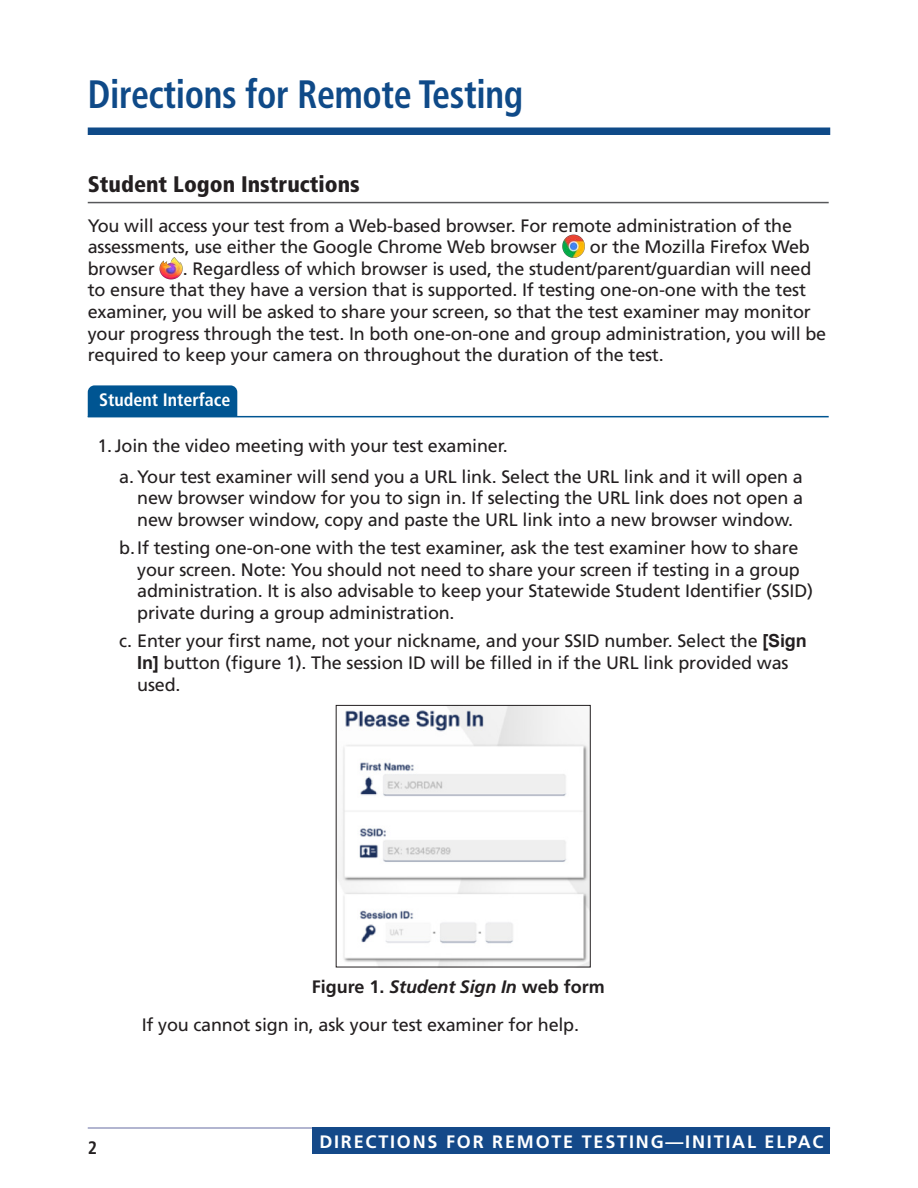
<style>
.page{position:relative;width:918px;height:1188px;background:#fff}
.page>*{position:absolute;margin:0;border:0;box-sizing:border-box;transform-origin:0 0}
.t1{font:700 condensed 39.6px "Frutiger LT Pro";letter-spacing:-.01em;color:#0f4a88;scale:.91 1}
.t2{font:900 condensed 22.5px "Frutiger LT Pro";color:#231f20}
.Body_Text{font:18px/21.6px "Frutiger LT Pro";letter-spacing:-.01em;color:#231f20}
.Numbered_List_indent{font:18px "Frutiger LT Pro";letter-spacing:-.01em;color:#231f20}
.t3{font:700 18px "Frutiger LT Pro";letter-spacing:.1em;color:#fff}
.Figure_Caption{font:700 18px "Frutiger LT Pro";color:#231f20}
.t4{font:700 condensed 18px "Frutiger LT Pro";color:#fff}
.t5{font:700 condensed 18px "Frutiger LT Pro";color:#231f20}
.s1{font-family:"Arial";font-weight:700}
.s2{font-style:italic}
</style>
<div class="page">
<div style="left:88px;top:128px;width:742px;height:7px;background:#0f4a88"></div>
<hr style="left:88px;top:1127px;width:742px;height:2px;background:#999ec1">
<div style="left:313px;top:1127px;width:517px;height:27px;background:#144989"></div>
<hr style="left:88px;top:202px;width:741px;height:1px;background:#57585a">
<div style="left:88px;top:385px;width:149px;height:31px;background:#005592"></div>
<hr style="left:88px;top:416px;width:741px;height:1px;background:#005592">
<img style="left:562px;top:234px;width:23px;height:24px">
<img style="left:159px;top:257px;width:24px;height:22px">
<img style="left:338px;top:707px;width:251px;height:258px">
<div style="left:336px;top:705px;width:255px;height:262px;border:1px solid #231f20"></div>
<h1 class="t1" style="left:88px;top:71px;width:480px">Directions for Remote Testing</h1>
<h3 class="t2" style="left:88px;top:171px;width:274px">Student Logon Instructions</h3>
<p class="Body_Text" style="left:88px;top:215px;width:706px">You will access your test from a Web-based browser. For remote administration of the assessments, use either the Google Chrome Web browser</p>
<p class="Body_Text" style="left:590px;top:236px;width:222px">or the Mozilla Firefox Web</p>
<p class="Body_Text" style="left:88px;top:258px;width:740px;text-indent:95px">. Regardless of which browser is used, the student/parent/guardian will need to ensure that they have a version that is supported. If testing one-on-one with the test examiner, you will be asked to share your screen, so that the test examiner may monitor your progress through the test. In both one-on-one and group administration, you will be required to keep your camera on throughout the duration of the test.</p>
<h4 class="t4" style="left:99px;top:389px;width:133px">Student Interface</h4>
<p class="Body_Text" style="left:97px;top:435px;width:412px">1.Join the video meeting with your test examiner.</p>
<p class="Body_Text" style="left:137px;top:466px;width:667px;text-align:justify;text-indent:-18px">a. Your test examiner will send you a URL link. Select the URL link and it will open a new browser window for you to sign in. If selecting the URL link does not open a new browser window, copy and paste the URL link into a new browser window.</p>
<p class="Body_Text" style="left:137px;top:537px;width:677px;text-indent:-18px">b.If testing one-on-one with the test examiner, ask the test examiner how to share your screen. Note: You should not need to share your screen if testing in a group administration. It is also advisable to keep your Statewide Student Identifier (SSID) private during a group administration.</p>
<p class="Body_Text" style="left:137px;top:630px;width:671px;text-indent:-18px">c. Enter your first name, not your nickname, and your SSID number. Select the <span class="s1">[Sign<br>In]</span> button (figure 1). The session ID will be filled in if the URL link provided was used.</p>
<p class="Body_Text" style="left:88px;top:258px;width:68px">browser</p>
<p class="t5" style="left:88px;top:1137px;width:11px">2</p>
<p class="Figure_Caption" style="left:312px;top:976px;width:295px">Figure 1. <span class="s2">Student Sign In</span> web form</p>
<p class="Numbered_List_indent" style="left:142px;top:1014px;width:439px">If you cannot sign in, ask your test examiner for help.</p>
<p class="t3" style="left:319px;top:1131px;width:506px">DIRECTIONS FOR REMOTE TESTING—INITIAL ELPAC</p>
</div>
